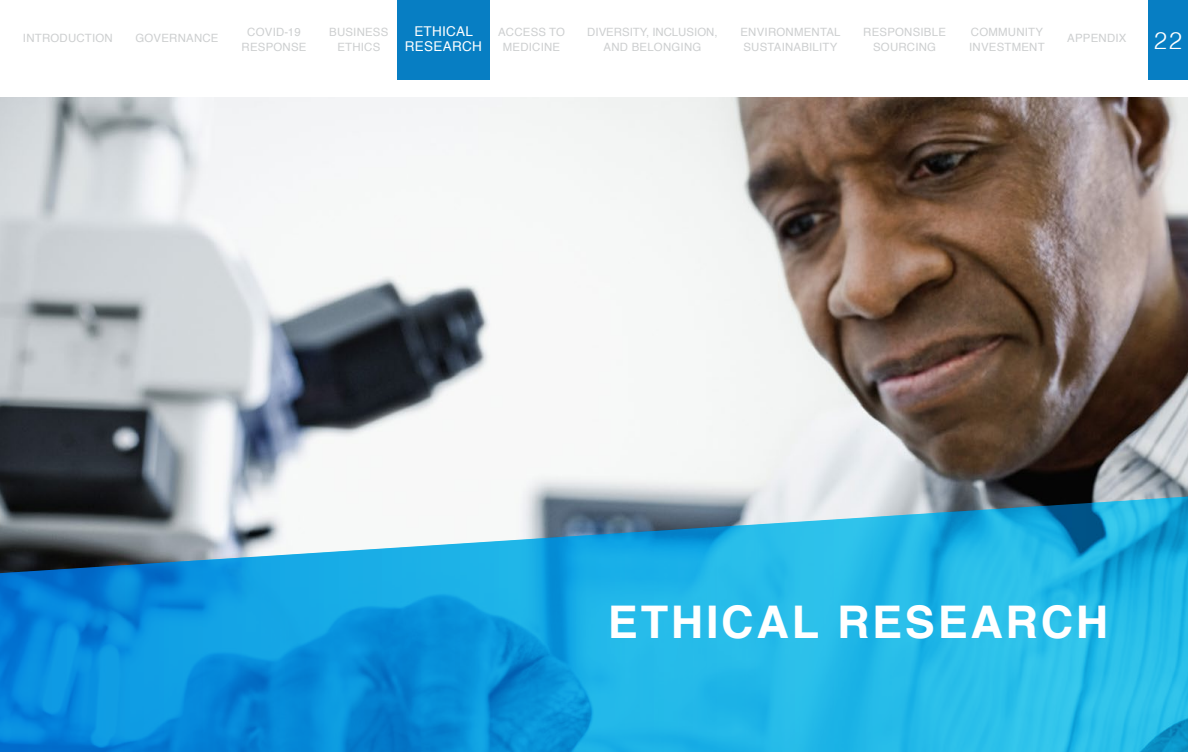
<style>
.page{position:relative;width:1188px;height:752px;background:#fff}
.page>*{position:absolute;margin:0;border:0;box-sizing:border-box;transform-origin:0 0}
.t1{font:700 45px "Helvetica";letter-spacing:.06em;color:#fff}
.t2{font:300 24px "Helvetica";color:#fff}
.t3{font:13.5px/15px "Helvetica";letter-spacing:.02em;color:#fff;text-align:center}
.t4{font:11.4px/15px "Helvetica";letter-spacing:.02em;color:#cdcfd0;text-align:center}
.t5{font:11.4px/15px "Helvetica";color:#cdcfd0;text-align:center}
</style>
<div class="page">
<div style="left:397px;top:0;width:93px;height:79px;background:#077ec3"></div>
<img style="left:0;top:97px;width:1188px;height:398px">
<svg style="left:0;top:495px;width:1188px;height:257px;background:#2da6d9"></svg>
<div style="left:1148px;top:0;width:40px;height:79px;background:#077ec3"></div>
<p class="t3" style="left:405px;top:25px;width:78px">ETHICAL<br>RESEARCH</p>
<h2 class="t2" style="left:1154px;top:20px;width:30px">22</h2>
<p class="t4" style="left:23px;top:31px;width:91px">INTRODUCTION</p>
<p class="t4" style="left:498px;top:25px;width:68px">ACCESS TO<br>MEDICINE</p>
<p class="t4" style="left:863px;top:25px;width:84px">RESPONSIBLE<br>SOURCING</p>
<p class="t4" style="left:969px;top:25px;width:77px;text-align:left">COMMUNITY<br>INVESTMENT</p>
<p class="t4" style="left:1067px;top:31px;width:61px">APPENDIX</p>
<p class="t4" style="left:135px;top:31px;width:85px">GOVERNANCE</p>
<p class="t4" style="left:242px;top:25px;width:66px">COVID-19<br>RESPONSE</p>
<p class="t4" style="left:329px;top:25px;width:61px">BUSINESS<br>ETHICS</p>
<p class="t5" style="left:587px;top:25px;width:132px">DIVERSITY, INCLUSION,<br>AND BELONGING</p>
<p class="t4" style="left:740px;top:25px;width:102px;text-align:left">ENVIRONMENTAL<br>SUSTAINABILITY</p>
<h1 class="t1" style="left:608px;top:586px;width:502px">ETHICAL RESEARCH</h1>
</div>
